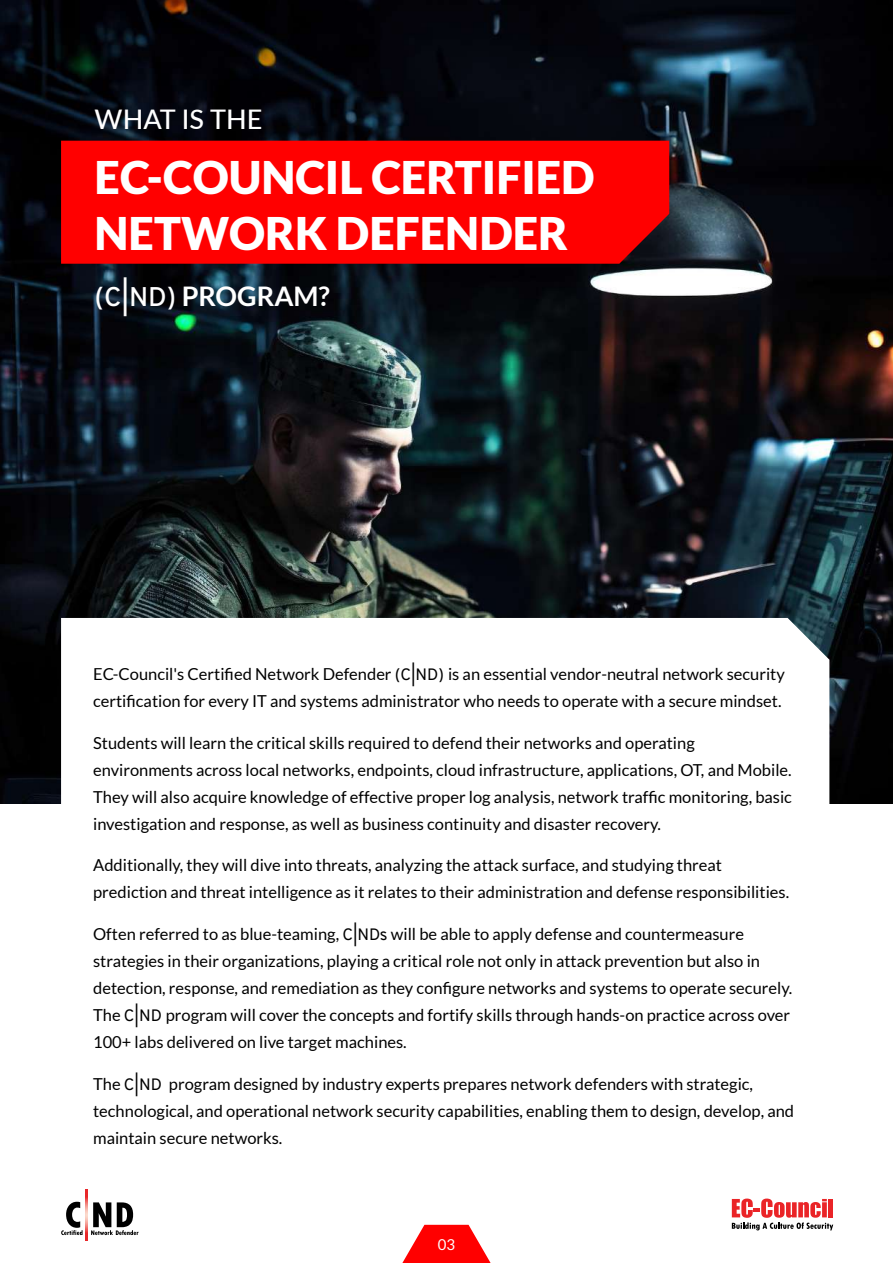
<style>
.page{position:relative;width:893px;height:1263px;background:#fff}
.page>*{position:absolute;margin:0;border:0;box-sizing:border-box;transform-origin:0 0}
.t1{font:900 45px/55.8px "Lato";color:#fff}
.t2{font:700 27px "Lato";color:#fff}
.t3{font:500 27px "Lato";color:#fff}
.t4{font:16.5px/27px "Lato";color:#000}
.t5{font:15px "Lato";color:#fff}
.s1{font-family:"Overpass";font-weight:500}
.s2{font-family:"Overpass"}
</style>
<div class="page">
<img style="left:0;top:0;width:893px;height:804px">
<svg style="left:61px;top:618px;width:768px;height:607px"></svg>
<hr style="left:96px;top:1197px;width:2px;height:48px;background:#fff">
<div style="left:61px;top:141px;width:608px;height:123px;background:#f00"></div>
<svg style="left:402px;top:1225px;width:89px;height:38px"></svg>
<svg style="left:61px;top:1202px;width:85px;height:39px"></svg>
<svg style="left:86px;top:1189px;width:2px;height:51px"></svg>
<svg style="left:714px;top:1198px;width:119px;height:33px"></svg>
<h2 class="t3" style="left:95px;top:100px;width:169px">WHAT IS THE</h2>
<h1 class="t1" style="left:95px;top:149px;width:501px">EC-COUNCIL CERTIFIED<br>NETWORK DEFENDER</h1>
<h2 class="t2" style="left:95px;top:280px;width:237px"><span class="s1">(C|ND)</span> PROGRAM?</h2>
<p class="t4" style="left:93px;top:660px;width:693px">EC-Council's Certified Network Defender <span class="s2">(C|ND)</span> is an essential vendor-neutral network security certification for every IT and systems administrator who needs to operate with a secure mindset.</p>
<p class="t4" style="left:93px;top:729px;width:700px">Students will learn the critical skills required to defend their networks and operating environments across local networks, endpoints, cloud infrastructure, applications, OT, and Mobile.<br>They will also acquire knowledge of effective proper log analysis, network traffic monitoring, basic investigation and response, as well as business continuity and disaster recovery.</p>
<p class="t4" style="left:93px;top:852px;width:698px">Additionally, they will dive into threats, analyzing the attack surface, and studying threat prediction and threat intelligence as it relates to their administration and defense responsibilities.</p>
<p class="t4" style="left:93px;top:921px;width:701px">Often referred to as blue-teaming, <span class="s2">C|NDs</span> will be able to apply defense and countermeasure strategies in their organizations, playing a critical role not only in attack prevention but also in detection, response, and remediation as they configure networks and systems to operate securely.<br>The <span class="s2">C|ND</span> program will cover the concepts and fortify skills through hands-on practice across over 100+ labs delivered on live target machines.</p>
<p class="t4" style="left:93px;top:1071px;width:702px">The <span class="s2">C|ND</span> program designed by industry experts prepares network defenders with strategic, technological, and operational network security capabilities, enabling them to design, develop, and maintain secure networks.</p>
<p class="t5" style="left:438px;top:1236px;width:19px">03</p>
</div>
